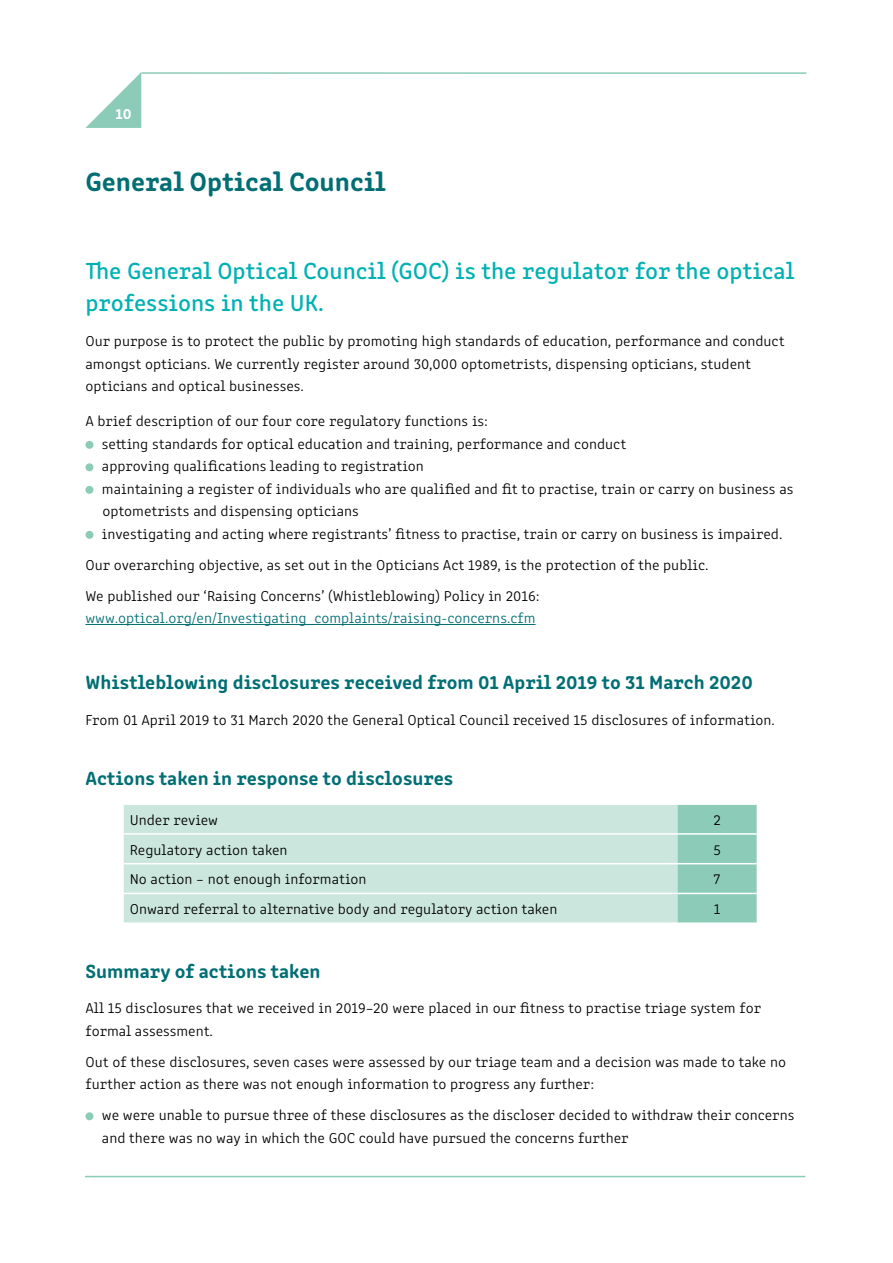
<style>
.page{position:relative;width:893px;height:1263px;background:#fff}
.page>*{position:absolute;margin:0;border:0;box-sizing:border-box;transform-origin:0 0}
.t1{font:700 27px "Clone Rounded";color:#006e73}
.t2{font:24px/31.5px "Clone Rounded Me";color:#00b1b3}
.t3{font:700 19.5px "Clone Rounded";color:#006f74}
.t4{font:300 15px/22.5px "Clone Rounded";color:#000}
.t5{font:300 15px "Clone Rounded";color:#006e73}
.t6{font:700 15px "Clone Rounded";color:#fff}
</style>
<div class="page">
<svg style="left:85px;top:72px;width:56px;height:56px"></svg>
<hr style="left:141px;top:72px;width:665px;height:2px;background:#8bcbb7">
<hr style="left:85px;top:1176px;width:720px;height:1px;background:#8bcbb7">
<hr style="left:85px;top:624px;width:451px;height:1px;background:#006e73">
<div style="left:85px;top:441px;width:8px;height:8px;background:#8bcbb7;border-radius:50%"></div>
<div style="left:85px;top:463px;width:8px;height:8px;background:#8bcbb7;border-radius:50%"></div>
<div style="left:85px;top:486px;width:8px;height:8px;background:#8bcbb7;border-radius:50%"></div>
<div style="left:85px;top:531px;width:8px;height:8px;background:#8bcbb7;border-radius:50%"></div>
<div style="left:124px;top:805px;width:553px;height:117px;background:#cbe6dd"></div>
<div style="left:677px;top:805px;width:80px;height:117px;background:#8bcbb7"></div>
<hr style="left:124px;top:833px;width:553px;height:2px;background:#fff">
<hr style="left:677px;top:833px;width:80px;height:2px;background:#fff">
<hr style="left:124px;top:863px;width:553px;height:1px;background:#fff">
<hr style="left:677px;top:863px;width:80px;height:1px;background:#fff">
<hr style="left:124px;top:893px;width:553px;height:1px;background:#fff">
<hr style="left:677px;top:893px;width:80px;height:1px;background:#fff">
<div style="left:85px;top:1112px;width:8px;height:8px;background:#8bcbb7;border-radius:50%"></div>
<p class="t6" style="left:116px;top:101px;width:18px">10</p>
<h1 class="t1" style="left:85px;top:160px;width:302px">General Optical Council</h1>
<h2 class="t2" style="left:85px;top:253px;width:711px">The General Optical Council (GOC) is the regulator for the optical professions in the UK.</h2>
<p class="t4" style="left:85px;top:329px;width:701px">Our purpose is to protect the public by promoting high standards of education, performance and conduct amongst opticians. We currently register around 30,000 optometrists, dispensing opticians, student opticians and optical businesses.</p>
<p class="t4" style="left:102px;top:409px;width:693px;text-indent:-16px">A brief description of our four core regulatory functions is:<br>setting standards for optical education and training, performance and conduct<br>approving qualifications leading to registration<br>maintaining a register of individuals who are qualified and fit to practise, train or carry on business as optometrists and dispensing opticians<br>investigating and acting where registrants’ fitness to practise, train or carry on business is impaired.</p>
<p class="t4" style="left:85px;top:548px;width:625px;line-height:31px">Our overarching objective, as set out in the Opticians Act 1989, is the protection of the public.<br>We published our ‘Raising Concerns’ (Whistleblowing) Policy in 2016:</p>
<p class="t5" style="left:85px;top:607px;width:452px">www.optical.org/en/Investigating_complaints/raising-concerns.cfm</p>
<h3 class="t3" style="left:85px;top:667px;width:669px">Whistleblowing disclosures received from 01 April 2019 to 31 March 2020</h3>
<p class="t4" style="left:85px;top:707px;width:691px">From 01 April 2019 to 31 March 2020 the General Optical Council received 15 disclosures of information.</p>
<h3 class="t3" style="left:85px;top:762px;width:369px">Actions taken in response to disclosures</h3>
<p class="t4" style="left:130px;top:807px;width:90px">Under review</p>
<p class="t4" style="left:713px;top:807px;width:9px">2</p>
<p class="t4" style="left:130px;top:837px;width:159px">Regulatory action taken</p>
<p class="t4" style="left:713px;top:837px;width:9px">5</p>
<p class="t4" style="left:130px;top:867px;width:238px">No action – not enough information</p>
<p class="t4" style="left:714px;top:867px;width:8px">7</p>
<p class="t4" style="left:130px;top:897px;width:429px">Onward referral to alternative body and regulatory action taken</p>
<p class="t4" style="left:714px;top:897px;width:8px">1</p>
<h3 class="t3" style="left:85px;top:956px;width:236px">Summary of actions taken</h3>
<p class="t4" style="left:85px;top:996px;width:677px">All 15 disclosures that we received in 2019–20 were placed in our fitness to practise triage system for formal assessment.</p>
<p class="t4" style="left:85px;top:1049px;width:702px">Out of these disclosures, seven cases were assessed by our triage team and a decision was made to take no further action as there was not enough information to progress any further:</p>
<p class="t4" style="left:102px;top:1103px;width:694px">we were unable to pursue three of these disclosures as the discloser decided to withdraw their concerns and there was no way in which the GOC could have pursued the concerns further</p>
</div>
